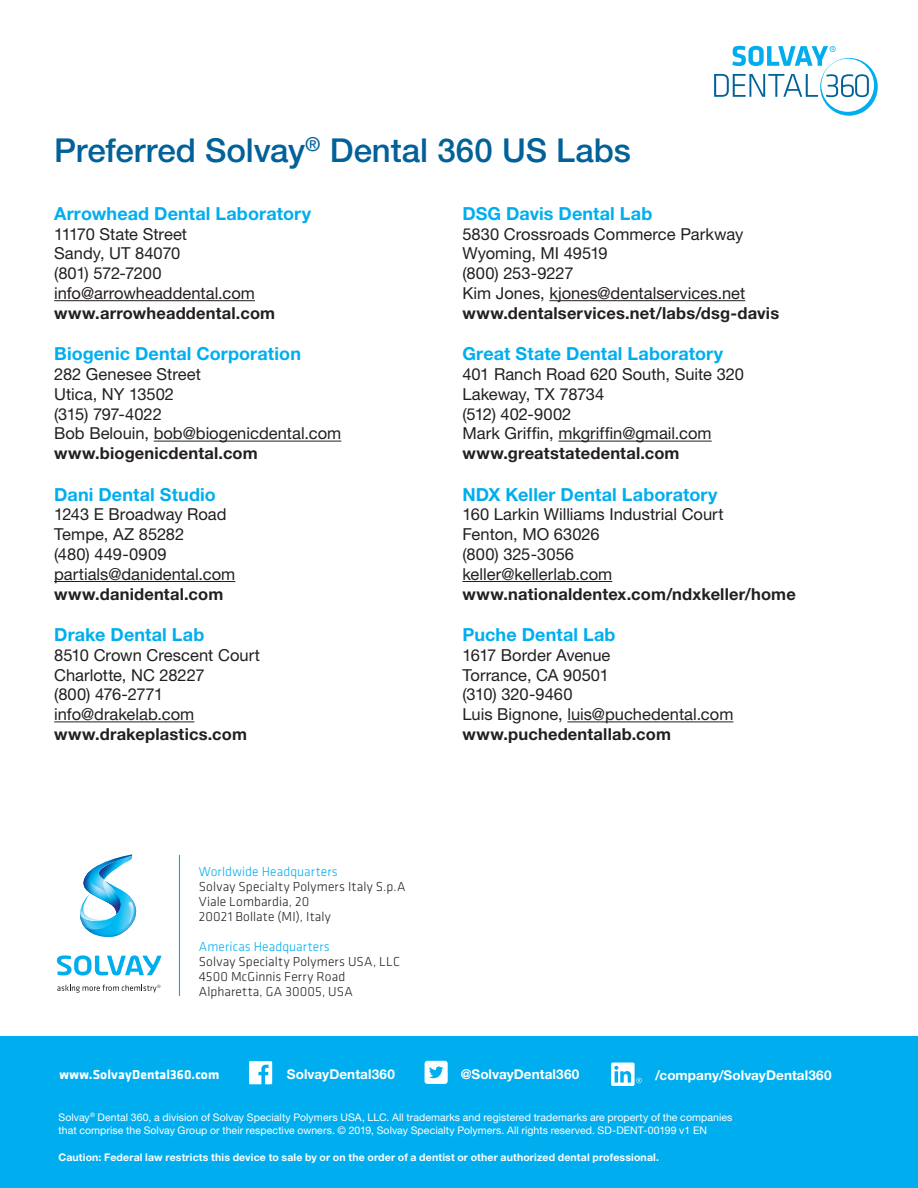
<style>
.page{position:relative;width:918px;height:1188px;background:#fff}
.page>*{position:absolute;margin:0;border:0;box-sizing:border-box;transform-origin:0 0}
.SOLVAY_SUB_TITLES{font:500 33px "Helvetica Neue LT Std";color:#016199}
.body_-_hero{font:700 18px "Helvetica Neue LT Std";letter-spacing:.005em;color:#00aeef}
.body_-_hero-2{font:16.5px/19.8px "Helvetica Neue LT Std";color:#231f20}
.Address{font:300 13.5px/15px "Klavika";letter-spacing:.01em;color:#231f20}
.Disclaimer{font:700 13.5px "Helvetica Neue LT Std";letter-spacing:.005em;color:#fff}
.Region{font:300 13.5px "Klavika";letter-spacing:.005em;color:#00aeef}
.URL{font:700 13.5px "Klavika";letter-spacing:.015em;color:#fff}
.Disclaimer-2{font:10.5px/13.5px "Helvetica Neue LT Std";letter-spacing:.005em;color:#fff}
.Disclaimer-3{font:700 10.5px "Helvetica Neue LT Std";letter-spacing:.015em;color:#fff}
.s1{font-weight:700}
</style>
<div class="page">
<hr style="left:54px;top:300px;width:201px;height:1px;background:#231f20">
<hr style="left:154px;top:441px;width:187px;height:1px;background:#231f20">
<hr style="left:54px;top:581px;width:181px;height:1px;background:#231f20">
<hr style="left:54px;top:721px;width:140px;height:1px;background:#231f20">
<hr style="left:549px;top:300px;width:196px;height:1px;background:#231f20">
<hr style="left:558px;top:441px;width:154px;height:1px;background:#231f20">
<hr style="left:462px;top:581px;width:150px;height:1px;background:#231f20">
<hr style="left:567px;top:721px;width:166px;height:1px;background:#231f20">
<svg style="left:714px;top:46px;width:164px;height:70px"></svg>
<hr style="left:179px;top:855px;width:1px;height:141px;background:#00aeef">
<svg style="left:57px;top:955px;width:104px;height:20px"></svg>
<svg style="left:80px;top:854px;width:57px;height:83px"></svg>
<svg style="left:57px;top:985px;width:103px;height:8px"></svg>
<div style="left:0;top:1036px;width:918px;height:152px;background:#00aeef"></div>
<svg style="left:249px;top:1061px;width:23px;height:23px"></svg>
<svg style="left:425px;top:1061px;width:23px;height:23px"></svg>
<svg style="left:611px;top:1063px;width:31px;height:23px"></svg>
<p class="SOLVAY_SUB_TITLES" style="left:54px;top:130px;width:578px">Preferred Solvay<sup>®</sup> Dental 360 US Labs</p>
<p class="body_-_hero" style="left:54px;top:202px;width:259px">Arrowhead Dental Laboratory</p>
<p class="body_-_hero-2" style="left:54px;top:224px;width:223px">11170 State Street<br>Sandy, UT 84070<br>(801) 572-7200 info@arrowheaddental.com <span class="s1">www.arrowheaddental.com</span></p>
<p class="body_-_hero" style="left:54px;top:343px;width:248px">Biogenic Dental Corporation</p>
<p class="body_-_hero-2" style="left:54px;top:364px;width:289px">282 Genesee Street<br>Utica, NY 13502<br>(315) 797-4022<br>Bob Belouin, bob@biogenicdental.com <span class="s1">www.biogenicdental.com</span></p>
<p class="body_-_hero" style="left:54px;top:483px;width:163px">Dani Dental Studio</p>
<p class="body_-_hero-2" style="left:54px;top:504px;width:183px">1243 E Broadway Road<br>Tempe, AZ 85282<br>(480) 449-0909 partials@danidental.com <span class="s1">www.danidental.com</span></p>
<p class="body_-_hero" style="left:54px;top:624px;width:152px">Drake Dental Lab</p>
<p class="body_-_hero-2" style="left:54px;top:645px;width:207px">8510 Crown Crescent Court<br>Charlotte, NC 28227<br>(800) 476-2771 info@drakelab.com <span class="s1">www.drakeplastics.com</span></p>
<p class="body_-_hero" style="left:462px;top:202px;width:191px">DSG Davis Dental Lab</p>
<p class="body_-_hero-2" style="left:462px;top:224px;width:318px">5830 Crossroads Commerce Parkway<br>Wyoming, MI 49519<br>(800) 253-9227<br>Kim Jones, kjones@dentalservices.net <span class="s1">www.dentalservices.net/labs/dsg-davis</span></p>
<p class="body_-_hero" style="left:462px;top:343px;width:262px">Great State Dental Laboratory</p>
<p class="body_-_hero-2" style="left:462px;top:364px;width:283px">401 Ranch Road 620 South, Suite 320<br>Lakeway, TX 78734<br>(512) 402-9002<br>Mark Griffin, mkgriffin@gmail.com <span class="s1">www.greatstatedental.com</span></p>
<p class="body_-_hero" style="left:462px;top:483px;width:257px">NDX Keller Dental Laboratory</p>
<p class="body_-_hero-2" style="left:462px;top:504px;width:335px">160 Larkin Williams Industrial Court<br>Fenton, MO 63026<br>(800) 325-3056<br>keller@kellerlab.com <span class="s1">www.nationaldentex.com/ndxkeller/home</span></p>
<p class="body_-_hero" style="left:462px;top:624px;width:155px">Puche Dental Lab</p>
<p class="body_-_hero-2" style="left:462px;top:645px;width:273px">1617 Border Avenue<br>Torrance, CA 90501<br>(310) 320-9460<br>Luis Bignone, luis@puchedental.com <span class="s1">www.puchedentallab.com</span></p>
<p class="Region" style="left:199px;top:863px;width:141px">Worldwide Headquarters</p>
<p class="Address" style="left:199px;top:879px;width:208px">Solvay Specialty Polymers Italy S.p.A</p>
<p class="Address" style="left:199px;top:894px;width:134px">Viale Lombardia, 20<br>20021 Bollate (MI), Italy</p>
<p class="Region" style="left:199px;top:938px;width:133px">Americas Headquarters</p>
<p class="Address" style="left:199px;top:954px;width:203px">Solvay Specialty Polymers USA, LLC</p>
<p class="Address" style="left:199px;top:969px;width:148px">4500 McGinnis Ferry Road</p>
<p class="Address" style="left:199px;top:984px;width:156px">Alpharetta, GA 30005, USA</p>
<p class="Disclaimer" style="left:287px;top:1066px;width:109px">SolvayDental360</p>
<p class="Disclaimer" style="left:461px;top:1066px;width:120px">@SolvayDental360</p>
<p class="Disclaimer" style="left:655px;top:1067px;width:178px">/company/SolvayDental360</p>
<p class="URL" style="left:59px;top:1065px;width:161px">www.SolvayDental360.com</p>
<p class="Disclaimer-2" style="left:59px;top:1110px;width:675px">Solvay<sup>®</sup> Dental 360, a division of Solvay Specialty Polymers USA, LLC. All trademarks and registered trademarks are property of the companies that comprise the Solvay Group or their respective owners. © 2019, Solvay Specialty Polymers. All rights reserved. SD-DENT-00199 v1 EN</p>
<p class="Disclaimer-3" style="left:59px;top:1151px;width:602px">Caution: Federal law restricts this device to sale by or on the order of a dentist or other authorized dental professional.</p>
</div>
